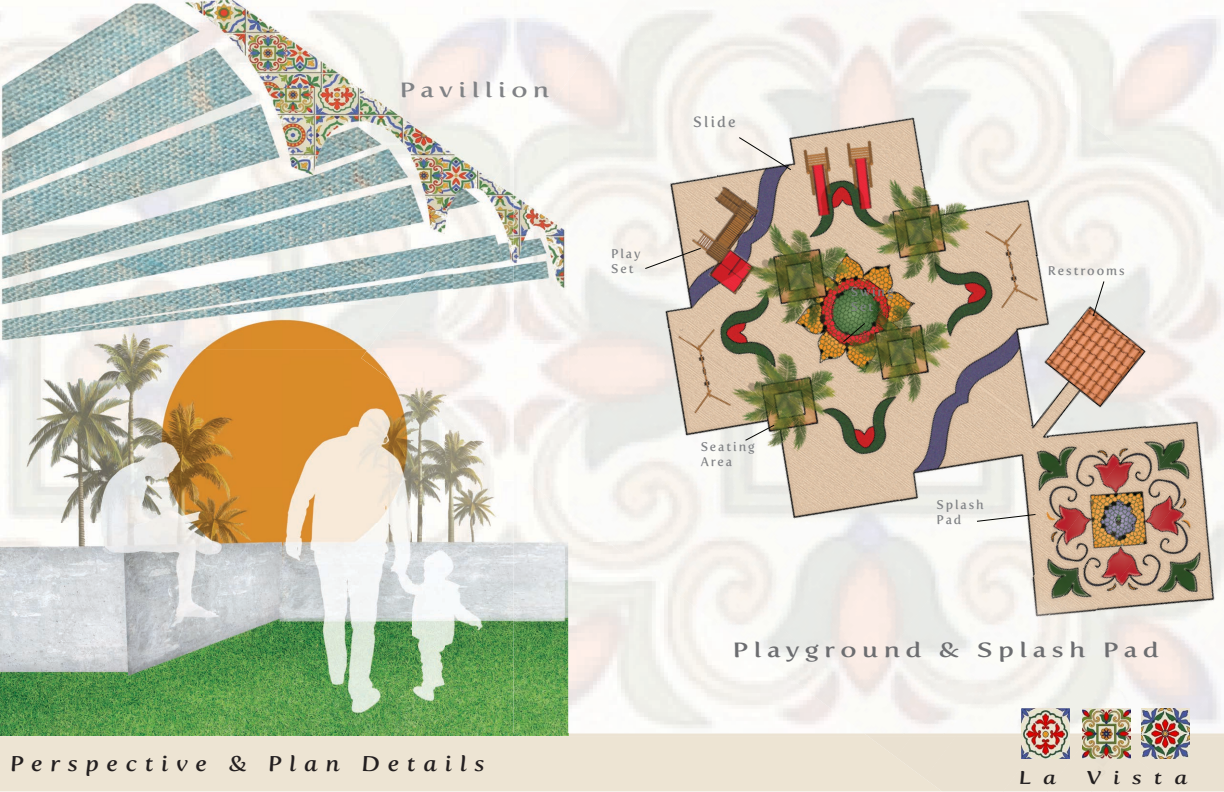
<style>
.page{position:relative;width:1224px;height:792px;background:#fff}
.page>*{position:absolute;margin:0;border:0;box-sizing:border-box;transform-origin:0 0}
.t1{font:italic 21.2px "Fertigo Pro";letter-spacing:.3em;color:#231f20;scale:1.18 1}
.t2{font:20.5px "Fertigo Pro";letter-spacing:.2em;color:#6c6d70;scale:1.32 1}
.t3{font:20.5px "Fertigo Pro";letter-spacing:.2em;color:#808285;scale:1.32 1}
.t4{font:italic 18.2px "Fertigo Pro";letter-spacing:.5em;color:#231f20;scale:1.32 1}
.t5{font:14.8px "Fertigo Pro";color:#808285}
.t6{font:12.5px/15px "Fertigo Pro";letter-spacing:.15em;color:#808285}
</style>
<div class="page">
<img style="left:1045px;top:68px;width:179px;height:22px">
<img style="left:962px;top:90px;width:252px;height:127px">
<img style="left:1132px;top:321px;width:92px;height:59px">
<img style="left:568px;top:0;width:149px;height:199px">
<img style="left:1132px;top:380px;width:92px;height:59px">
<img style="left:568px;top:0;width:105px;height:140px">
<img style="left:709px;top:75px;width:253px;height:126px">
<img style="left:879px;top:201px;width:253px;height:238px">
<img style="left:1022px;top:439px;width:202px;height:270px">
<img style="left:1048px;top:498px;width:176px;height:230px">
<img style="left:1092px;top:557px;width:132px;height:176px">
<img style="left:627px;top:186px;width:252px;height:126px">
<img style="left:797px;top:312px;width:252px;height:238px">
<img style="left:1136px;top:616px;width:88px;height:117px">
<img style="left:1180px;top:675px;width:44px;height:58px">
<img style="left:568px;top:297px;width:229px;height:129px">
<img style="left:713px;top:423px;width:253px;height:127px">
<img style="left:841px;top:550px;width:181px;height:183px">
<img style="left:568px;top:296px;width:10px;height:21px">
<img style="left:568px;top:426px;width:315px;height:263px">
<img style="left:568px;top:469px;width:294px;height:247px">
<svg style="left:645px;top:248px;width:56px;height:21px"></svg>
<svg style="left:843px;top:323px;width:22px;height:19px"></svg>
<svg style="left:1093px;top:281px;width:12px;height:36px"></svg>
<svg style="left:976px;top:514px;width:60px;height:8px"></svg>
<svg style="left:745px;top:425px;width:30px;height:16px"></svg>
<svg style="left:739px;top:137px;width:53px;height:33px"></svg>
<div style="left:0;top:736px;width:924px;height:55px;background:#ede4d3"></div>
<img style="left:0;top:733px;width:864px;height:3px">
<div style="left:1133px;top:736px;width:91px;height:55px;background:#eae1d1"></div>
<img style="left:1089px;top:736px;width:44px;height:55px">
<div style="left:1045px;top:736px;width:44px;height:55px;background:#eae1d1"></div>
<div style="left:1101px;top:749px;width:79px;height:42px;background:#eae1d1"></div>
<div style="left:924px;top:736px;width:121px;height:55px;background:#eae1d1"></div>
<img style="left:1091px;top:778px;width:29px;height:13px">
<div style="left:896px;top:736px;width:60px;height:43px;background:#eae1d1"></div>
<img style="left:868px;top:736px;width:44px;height:21px">
<img style="left:1189px;top:733px;width:35px;height:3px">
<img style="left:1070px;top:733px;width:71px;height:3px">
<img style="left:864px;top:733px;width:41px;height:3px">
<img style="left:1022px;top:709px;width:48px;height:49px">
<img style="left:1082px;top:709px;width:48px;height:49px">
<img style="left:1141px;top:709px;width:48px;height:49px">
<img style="left:514px;top:18px;width:54px;height:717px">
<img style="left:0;top:0;width:411px;height:733px">
<img style="left:411px;top:18px;width:100px;height:191px">
<img style="left:411px;top:209px;width:41px;height:51px">
<img style="left:411px;top:426px;width:34px;height:307px">
<img style="left:445px;top:426px;width:69px;height:307px">
<img style="left:514px;top:81px;width:54px;height:432px">
<img style="left:452px;top:189px;width:62px;height:283px">
<img style="left:391px;top:260px;width:62px;height:166px">
<img style="left:361px;top:317px;width:31px;height:64px">
<img style="left:434px;top:235px;width:19px;height:25px">
<img style="left:487px;top:154px;width:27px;height:36px">
<img style="left:0;top:733px;width:514px;height:2px">
<h2 class="t3" style="left:399px;top:78px;width:115px">Pavillion</h2>
<h1 class="t1" style="left:10px;top:751px;width:404px">Perspective &amp; Plan Details</h1>
<p class="t6" style="left:611px;top:246px;width:31px">Play<br>Set</p>
<p class="t5" style="left:693px;top:113px;width:44px">Slide</p>
<p class="t6" style="left:701px;top:439px;width:56px">Seating<br>Area</p>
<p class="t6" style="left:851px;top:284px;width:44px">Swing<br>Set</p>
<p class="t6" style="left:1048px;top:263px;width:78px">Restrooms</p>
<p class="t6" style="left:937px;top:498px;width:49px">Splash<br>Pad</p>
<h2 class="t2" style="left:733px;top:638px;width:325px">Playground &amp; Splash Pad</h2>
<h3 class="t4" style="left:1019px;top:767px;width:30px">L a</h3>
<h3 class="t4" style="left:1086px;top:767px;width:78px">Vista</h3>
</div>
